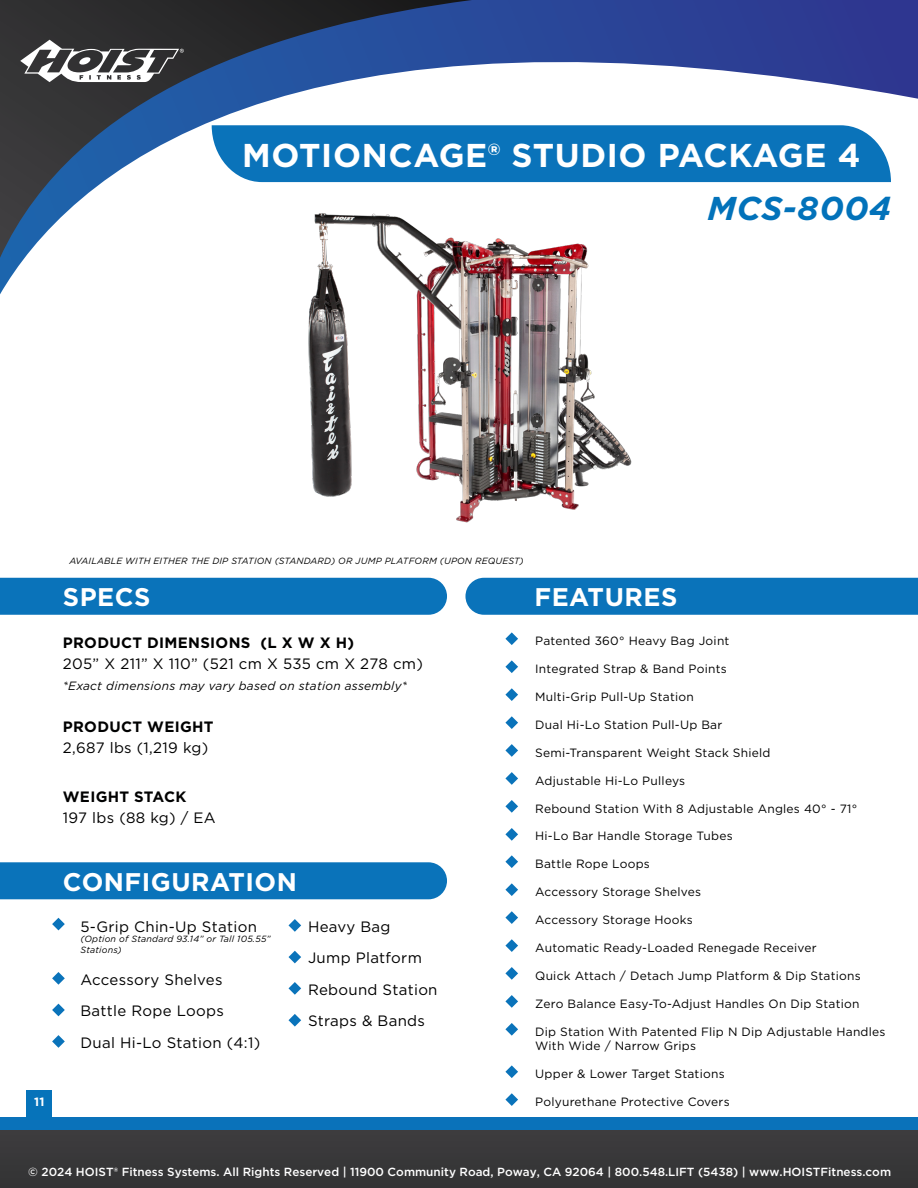
<style>
.page{position:relative;width:918px;height:1188px;background:#fff}
.page>*{position:absolute;margin:0;border:0;box-sizing:border-box;transform-origin:0 0}
.t1{font:700 33px "Gotham";letter-spacing:.02em;color:#fff}
.t2{font:italic 700 33px "Gotham";letter-spacing:.02em;color:#0272ba}
.t3{font:700 25.5px "Gotham";letter-spacing:.02em;color:#fff}
.t4{font:15px/31.5px "Gotham";letter-spacing:.02em;color:#000101}
.t5{font:700 15px "Gotham";letter-spacing:.02em;color:#000101}
.t6{font:12px/14.4px "Gotham";letter-spacing:.02em;color:#000101}
.t7{font:italic 12px "Gotham";letter-spacing:.02em;color:#000101}
.t8{font:700 12px "Gotham";color:#fff}
.t9{font:500 11.7px "Gotham";color:#fff}
.t10{font:italic 9px/10.8px "Gotham";letter-spacing:.02em;color:#000101}
</style>
<div class="page">
<svg style="left:0;top:0;width:918px;height:294px"></svg>
<div style="left:0;top:1118px;width:918px;height:70px;background:#0a72ba"></div>
<div style="left:0;top:1130px;width:918px;height:58px;background:#383839"></div>
<div style="left:27px;top:1090px;width:25px;height:30px;background:#0673ba"></div>
<div style="left:212px;top:125px;width:679px;height:57px;background:#0a73ba"></div>
<img style="left:274px;top:210px;width:370px;height:313px">
<div style="left:0;top:578px;width:447px;height:37px;background:#0a73ba"></div>
<div style="left:0;top:862px;width:447px;height:37px;background:#0a73ba"></div>
<div style="left:465px;top:578px;width:453px;height:37px;background:#0a73ba"></div>
<svg style="left:505px;top:632px;width:13px;height:13px"></svg>
<svg style="left:505px;top:855px;width:13px;height:13px"></svg>
<svg style="left:505px;top:744px;width:13px;height:13px"></svg>
<svg style="left:505px;top:967px;width:13px;height:13px"></svg>
<svg style="left:505px;top:688px;width:13px;height:13px"></svg>
<svg style="left:505px;top:911px;width:13px;height:13px"></svg>
<svg style="left:505px;top:800px;width:13px;height:13px"></svg>
<svg style="left:505px;top:1023px;width:13px;height:13px"></svg>
<svg style="left:505px;top:1065px;width:13px;height:13px"></svg>
<svg style="left:505px;top:1093px;width:13px;height:13px"></svg>
<svg style="left:505px;top:660px;width:13px;height:13px"></svg>
<svg style="left:505px;top:883px;width:13px;height:13px"></svg>
<svg style="left:505px;top:772px;width:13px;height:13px"></svg>
<svg style="left:505px;top:995px;width:13px;height:13px"></svg>
<svg style="left:505px;top:716px;width:13px;height:13px"></svg>
<svg style="left:505px;top:939px;width:13px;height:13px"></svg>
<svg style="left:505px;top:828px;width:13px;height:13px"></svg>
<svg style="left:52px;top:918px;width:13px;height:12px"></svg>
<svg style="left:289px;top:919px;width:12px;height:13px"></svg>
<svg style="left:52px;top:972px;width:13px;height:13px"></svg>
<svg style="left:289px;top:951px;width:12px;height:12px"></svg>
<svg style="left:52px;top:1004px;width:13px;height:12px"></svg>
<svg style="left:289px;top:982px;width:12px;height:13px"></svg>
<svg style="left:52px;top:1035px;width:13px;height:13px"></svg>
<svg style="left:289px;top:1014px;width:12px;height:13px"></svg>
<h1 class="t1" style="left:242px;top:133px;width:620px">MOTIONCAGE® STUDIO PACKAGE 4</h1>
<h1 class="t2" style="left:707px;top:187px;width:185px">MCS-8004</h1>
<p class="t8" style="left:34px;top:1093px;width:12px">11</p>
<p class="t10" style="left:69px;top:556px;width:456px">AVAILABLE WITH EITHER THE DIP STATION (STANDARD) OR JUMP PLATFORM (UPON REQUEST)</p>
<h2 class="t3" style="left:63px;top:581px;width:89px">SPECS</h2>
<p class="t5" style="left:63px;top:632px;width:293px">PRODUCT DIMENSIONS (L X W X H)</p>
<p class="t4" style="left:63px;top:647px;width:362px">205” X 211” X 110” (521 cm X 535 cm X 278 cm)</p>
<p class="t7" style="left:63px;top:678px;width:346px">*Exact dimensions may vary based on station assembly*</p>
<p class="t5" style="left:63px;top:716px;width:152px">PRODUCT WEIGHT</p>
<p class="t4" style="left:63px;top:731px;width:147px">2,687 lbs (1,219 kg)</p>
<p class="t5" style="left:63px;top:787px;width:125px">WEIGHT STACK</p>
<p class="t4" style="left:63px;top:802px;width:154px">197 lbs (88 kg) / EA</p>
<h2 class="t3" style="left:63px;top:865px;width:236px">CONFIGURATION</h2>
<p class="t4" style="left:80px;top:910px;width:178px">5-Grip Chin-Up Station</p>
<p class="t10" style="left:80px;top:934px;width:192px">(Option of Standard 93.14” or Tall 105.55”<br>Stations)</p>
<p class="t4" style="left:80px;top:963px;width:181px">Accessory Shelves<br>Battle Rope Loops<br>Dual Hi-Lo Station (4:1)</p>
<p class="t4" style="left:308px;top:910px;width:131px">Heavy Bag<br>Jump Platform<br>Rebound Station<br>Straps &amp; Bands</p>
<h2 class="t3" style="left:534px;top:581px;width:144px">FEATURES</h2>
<p class="t6" style="left:535px;top:633px;width:196px">Patented 360° Heavy Bag Joint</p>
<p class="t6" style="left:535px;top:661px;width:193px">Integrated Strap &amp; Band Points</p>
<p class="t6" style="left:535px;top:689px;width:160px">Multi-Grip Pull-Up Station</p>
<p class="t6" style="left:535px;top:717px;width:189px">Dual Hi-Lo Station Pull-Up Bar</p>
<p class="t6" style="left:535px;top:745px;width:237px">Semi-Transparent Weight Stack Shield</p>
<p class="t6" style="left:535px;top:773px;width:151px">Adjustable Hi-Lo Pulleys</p>
<p class="t6" style="left:535px;top:801px;width:323px">Rebound Station With 8 Adjustable Angles 40° - 71°</p>
<p class="t6" style="left:535px;top:829px;width:199px">Hi-Lo Bar Handle Storage Tubes</p>
<p class="t6" style="left:535px;top:857px;width:116px">Battle Rope Loops</p>
<p class="t6" style="left:535px;top:885px;width:167px">Accessory Storage Shelves</p>
<p class="t6" style="left:535px;top:912px;width:159px">Accessory Storage Hooks</p>
<p class="t6" style="left:535px;top:940px;width:283px">Automatic Ready-Loaded Renegade Receiver</p>
<p class="t6" style="left:535px;top:968px;width:327px">Quick Attach / Detach Jump Platform &amp; Dip Stations</p>
<p class="t6" style="left:535px;top:996px;width:326px">Zero Balance Easy-To-Adjust Handles On Dip Station</p>
<p class="t6" style="left:535px;top:1024px;width:352px">Dip Station With Patented Flip N Dip Adjustable Handles<br>With Wide / Narrow Grips</p>
<p class="t6" style="left:535px;top:1066px;width:191px">Upper &amp; Lower Target Stations</p>
<p class="t6" style="left:535px;top:1094px;width:196px">Polyurethane Protective Covers</p>
<p class="t9" style="left:28px;top:1164px;width:864px">© 2024 HOIST® Fitness Systems. All Rights Reserved | 11900 Community Road, Poway, CA 92064 | 800.548.LIFT (5438) | www.HOISTFitness.com</p>
</div>
